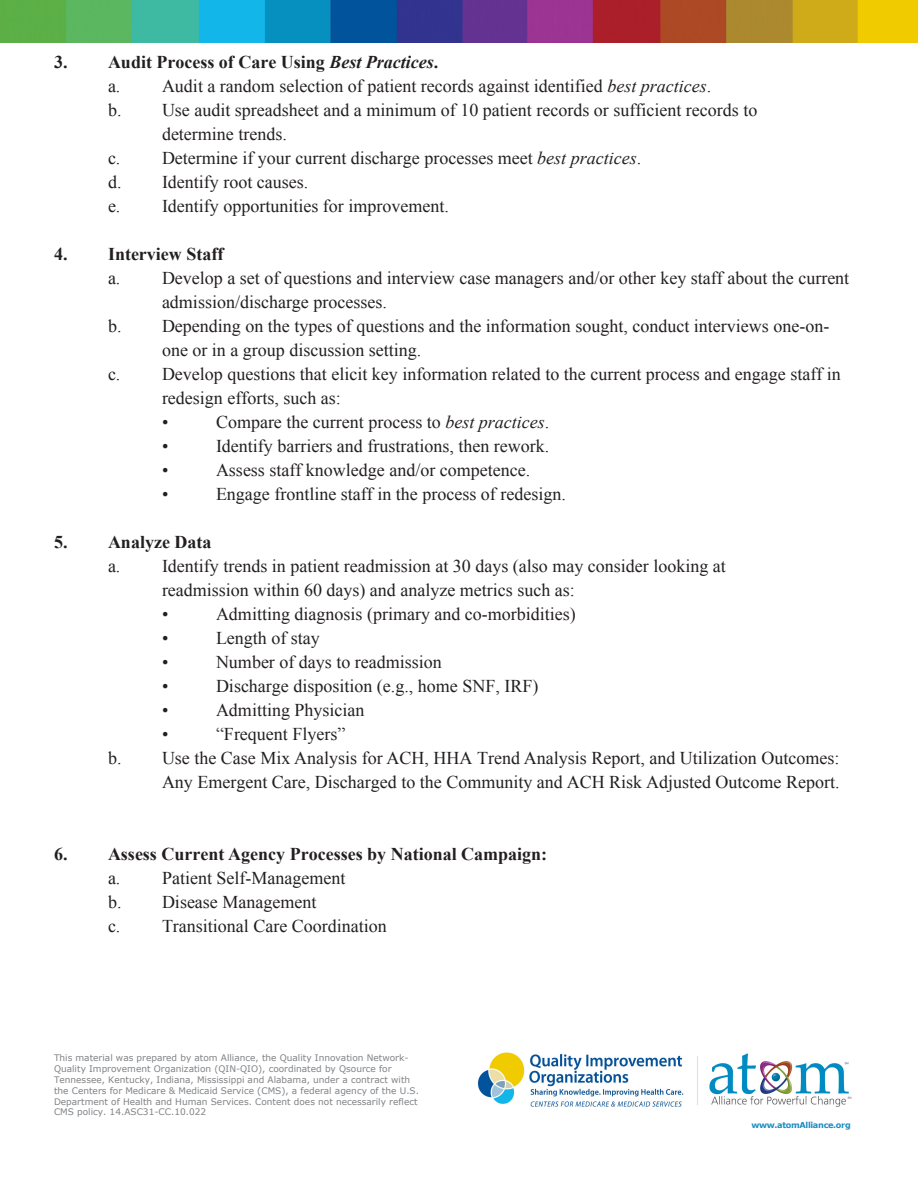
<style>
.page{position:relative;width:918px;height:1188px;background:#fff}
.page>*{position:absolute;margin:0;border:0;box-sizing:border-box;transform-origin:0 0}
.t1{font:18px "Times New Roman";color:#231f20}
.t2{font:700 18px "Times New Roman";color:#231f20}
.t3{font:9px/10.8px "Verdana";color:#808285}
.t4{font:700 8.25px "Verdana";letter-spacing:-.04em;color:#1c8ec1}
.s1{font-style:italic}
</style>
<div class="page">
<img style="left:477px;top:1052px;width:375px;height:55px">
<img style="left:0;top:0;width:918px;height:42px">
<p class="t2" style="left:54px;top:50px;width:386px">3. Audit Process of Care Using <span class="s1">Best Practices</span>.</p>
<p class="t1" style="left:108px;top:74px;width:605px">a. Audit a random selection of patient records against identified <span class="s1">best practices</span>.</p>
<p class="t1" style="left:108px;top:98px;width:651px">b. Use audit spreadsheet and a minimum of 10 patient records or sufficient records to</p>
<p class="t1" style="left:162px;top:122px;width:126px">determine trends.</p>
<p class="t1" style="left:108px;top:146px;width:535px">c. Determine if your current discharge processes meet <span class="s1">best practices</span>.</p>
<p class="t1" style="left:108px;top:170px;width:202px">d. Identify root causes.</p>
<p class="t1" style="left:108px;top:194px;width:342px">e. Identify opportunities for improvement.</p>
<p class="t2" style="left:54px;top:242px;width:171px">4. Interview Staff</p>
<p class="t1" style="left:108px;top:266px;width:743px">a. Develop a set of questions and interview case managers and/or other key staff about the current</p>
<p class="t1" style="left:162px;top:290px;width:226px">admission/discharge processes.</p>
<p class="t1" style="left:108px;top:314px;width:723px">b. Depending on the types of questions and the information sought, conduct interviews one-on-</p>
<p class="t1" style="left:162px;top:338px;width:261px">one or in a group discussion setting.</p>
<p class="t1" style="left:108px;top:362px;width:734px">c. Develop questions that elicit key information related to the current process and engage staff in</p>
<p class="t1" style="left:162px;top:386px;width:180px">redesign efforts, such as:</p>
<p class="t1" style="left:162px;top:410px;width:8px">•</p>
<p class="t1" style="left:216px;top:410px;width:335px">Compare the current process to <span class="s1">best practices</span>.</p>
<p class="t1" style="left:162px;top:434px;width:8px">•</p>
<p class="t1" style="left:216px;top:434px;width:335px">Identify barriers and frustrations, then rework.</p>
<p class="t1" style="left:162px;top:458px;width:8px">•</p>
<p class="t1" style="left:216px;top:458px;width:316px">Assess staff knowledge and/or competence.</p>
<p class="t1" style="left:162px;top:482px;width:8px">•</p>
<p class="t1" style="left:216px;top:482px;width:351px">Engage frontline staff in the process of redesign.</p>
<p class="t2" style="left:54px;top:530px;width:159px">5. Analyze Data</p>
<p class="t1" style="left:108px;top:554px;width:619px">a. Identify trends in patient readmission at 30 days (also may consider looking at</p>
<p class="t1" style="left:162px;top:578px;width:414px">readmission within 60 days) and analyze metrics such as:</p>
<p class="t1" style="left:162px;top:602px;width:8px">•</p>
<p class="t1" style="left:216px;top:602px;width:361px">Admitting diagnosis (primary and co-morbidities)</p>
<p class="t1" style="left:162px;top:626px;width:8px">•</p>
<p class="t1" style="left:216px;top:626px;width:105px">Length of stay</p>
<p class="t1" style="left:162px;top:650px;width:8px">•</p>
<p class="t1" style="left:216px;top:650px;width:227px">Number of days to readmission</p>
<p class="t1" style="left:162px;top:674px;width:8px">•</p>
<p class="t1" style="left:216px;top:674px;width:324px">Discharge disposition (e.g., home SNF, IRF)</p>
<p class="t1" style="left:162px;top:698px;width:8px">•</p>
<p class="t1" style="left:216px;top:698px;width:150px">Admitting Physician</p>
<p class="t1" style="left:162px;top:722px;width:8px">•</p>
<p class="t1" style="left:216px;top:722px;width:131px">“Frequent Flyers”</p>
<p class="t1" style="left:108px;top:746px;width:733px">b. Use the Case Mix Analysis for ACH, HHA Trend Analysis Report, and Utilization Outcomes:</p>
<p class="t1" style="left:162px;top:770px;width:679px">Any Emergent Care, Discharged to the Community and ACH Risk Adjusted Outcome Report.</p>
<p class="t2" style="left:54px;top:842px;width:495px">6. Assess Current Agency Processes by National Campaign:</p>
<p class="t1" style="left:108px;top:866px;width:239px">a. Patient Self-Management</p>
<p class="t1" style="left:108px;top:890px;width:210px">b. Disease Management</p>
<p class="t1" style="left:108px;top:914px;width:280px">c. Transitional Care Coordination</p>
<p class="t3" style="left:54px;top:1053px;width:367px">This material was prepared by atom Alliance, the Quality Innovation Network-Quality Improvement Organization (QIN-QIO), coordinated by Qsource for Tennessee, Kentucky, Indiana, Mississippi and Alabama, under a contract with the Centers for Medicare &amp; Medicaid Service (CMS), a federal agency of the U.S.<br>Department of Health and Human Services. Content does not necessarily reflect CMS policy. 14.ASC31-CC.10.022</p>
<p class="t4" style="left:751px;top:1119px;width:101px">www.atomAlliance.org</p>
</div>
